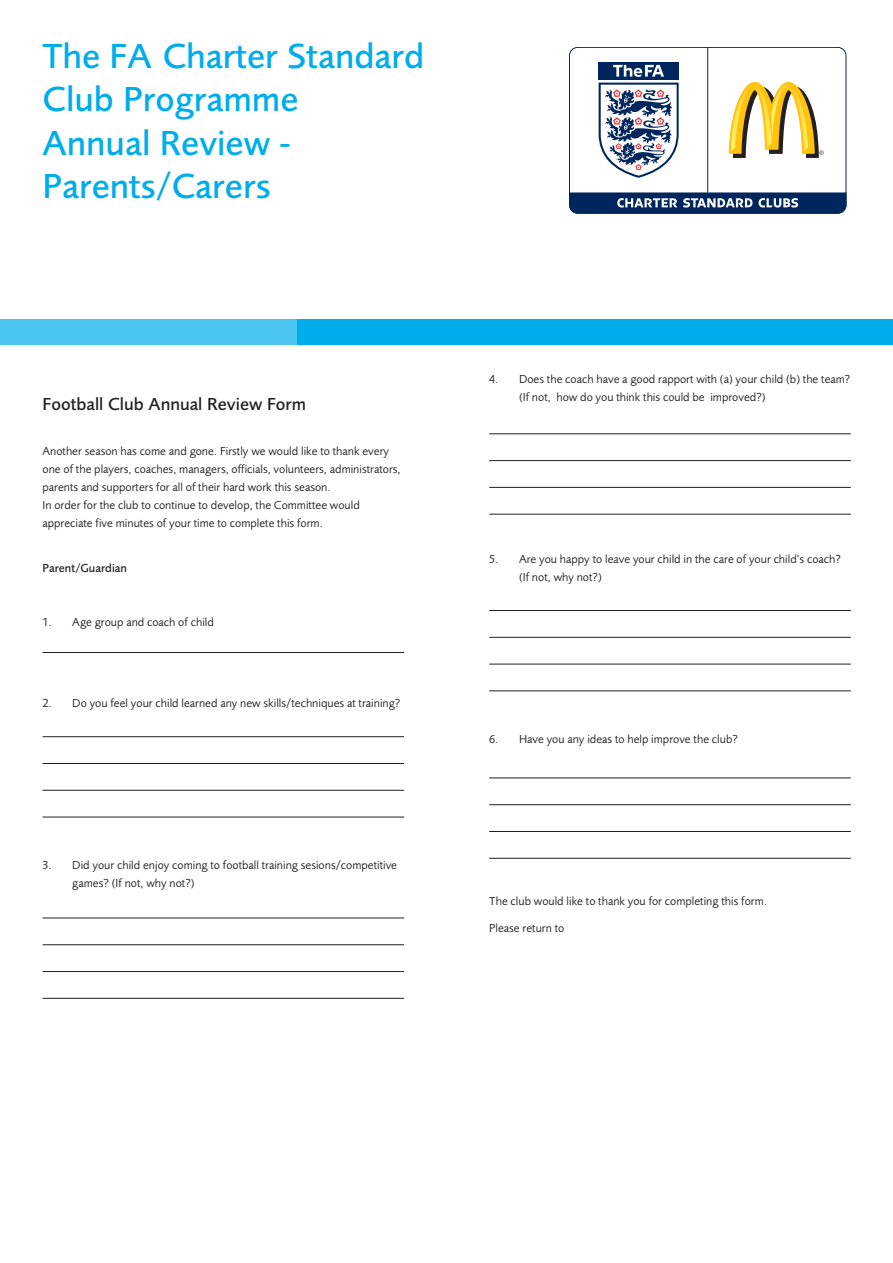
<style>
.page{position:relative;width:893px;height:1263px;background:#fff}
.page>*{position:absolute;margin:0;border:0;box-sizing:border-box;transform-origin:0 0}
.t1{font:500 36px/43.2px "Foundry Sans";color:#00adeb}
.t2{font:500 18px "Foundry Sans";color:#231f20}
.t3{font:12px/18px "Foundry Sans";color:#231f20}
.t4{font:500 12px "Foundry Sans";color:#231f20}
</style>
<div class="page">
<div style="left:569px;top:47px;width:277px;height:167px;border:1px solid #00275d;border-radius:8px"></div>
<hr style="left:707px;top:47px;width:1px;height:146px;background:#00275d">
<div style="left:598px;top:62px;width:80px;height:18px;background:#00275d"></div>
<svg style="left:613px;top:65px;width:51px;height:12px"></svg>
<svg style="left:598px;top:83px;width:80px;height:95px"></svg>
<svg style="left:569px;top:192px;width:277px;height:22px;background:#2a4a77"></svg>
<svg style="left:728px;top:82px;width:95px;height:76px"></svg>
<div style="left:0;top:319px;width:298px;height:25px;background:#4dc5f2"></div>
<div style="left:298px;top:319px;width:594px;height:25px;background:#00adeb"></div>
<hr style="left:43px;top:652px;width:361px;height:1px;background:#231f20">
<hr style="left:43px;top:736px;width:361px;height:1px;background:#231f20">
<hr style="left:43px;top:763px;width:361px;height:1px;background:#231f20">
<hr style="left:43px;top:790px;width:361px;height:1px;background:#231f20">
<hr style="left:43px;top:817px;width:361px;height:1px;background:#231f20">
<hr style="left:43px;top:918px;width:361px;height:1px;background:#231f20">
<hr style="left:43px;top:945px;width:361px;height:1px;background:#231f20">
<hr style="left:43px;top:971px;width:361px;height:1px;background:#231f20">
<hr style="left:43px;top:998px;width:361px;height:1px;background:#231f20">
<hr style="left:489px;top:434px;width:361px;height:1px;background:#231f20">
<hr style="left:489px;top:460px;width:361px;height:1px;background:#231f20">
<hr style="left:489px;top:487px;width:361px;height:1px;background:#231f20">
<hr style="left:489px;top:514px;width:361px;height:1px;background:#231f20">
<hr style="left:489px;top:610px;width:361px;height:1px;background:#231f20">
<hr style="left:489px;top:637px;width:361px;height:1px;background:#231f20">
<hr style="left:489px;top:664px;width:361px;height:1px;background:#231f20">
<hr style="left:489px;top:691px;width:361px;height:1px;background:#231f20">
<hr style="left:489px;top:778px;width:361px;height:1px;background:#231f20">
<hr style="left:489px;top:804px;width:361px;height:1px;background:#231f20">
<hr style="left:489px;top:831px;width:361px;height:1px;background:#231f20">
<hr style="left:489px;top:858px;width:361px;height:1px;background:#231f20">
<h1 class="t1" style="left:43px;top:38px;width:383px">The FA Charter Standard<br>Club Programme<br>Annual Review -<br>Parents/Carers</h1>
<h2 class="t2" style="left:43px;top:397px;width:265px">Football Club Annual Review Form</h2>
<p class="t3" style="left:43px;top:443px;width:359px">Another season has come and gone. Firstly we would like to thank every one of the players, coaches, managers, officials, volunteers, administrators, parents and supporters for all of their hard work this season.<br>In order for the club to continue to develop, the Committee would appreciate five minutes of your time to complete this form.</p>
<p class="t4" style="left:43px;top:563px;width:86px">Parent/Guardian</p>
<p class="t3" style="left:43px;top:614px;width:173px">1. Age group and coach of child</p>
<p class="t3" style="left:43px;top:695px;width:359px">2. Do you feel your child learned any new skills/techniques at training?</p>
<p class="t3" style="left:72px;top:857px;width:326px;text-indent:-30px">3. Did your child enjoy coming to football training sesions/competitive games? (If not, why not?)</p>
<p class="t3" style="left:519px;top:371px;width:333px;text-indent:-30px">4. Does the coach have a good rapport with (a) your child (b) the team? (If not, how do you think this could be improved?)</p>
<p class="t3" style="left:519px;top:551px;width:323px;text-indent:-30px">5. Are you happy to leave your child in the care of your child’s coach? (If not, why not?)</p>
<p class="t3" style="left:489px;top:731px;width:250px">6. Have you any ideas to help improve the club?</p>
<p class="t3" style="left:489px;top:893px;width:279px">The club would like to thank you for completing this form.</p>
<p class="t3" style="left:489px;top:920px;width:77px">Please return to</p>
</div>
